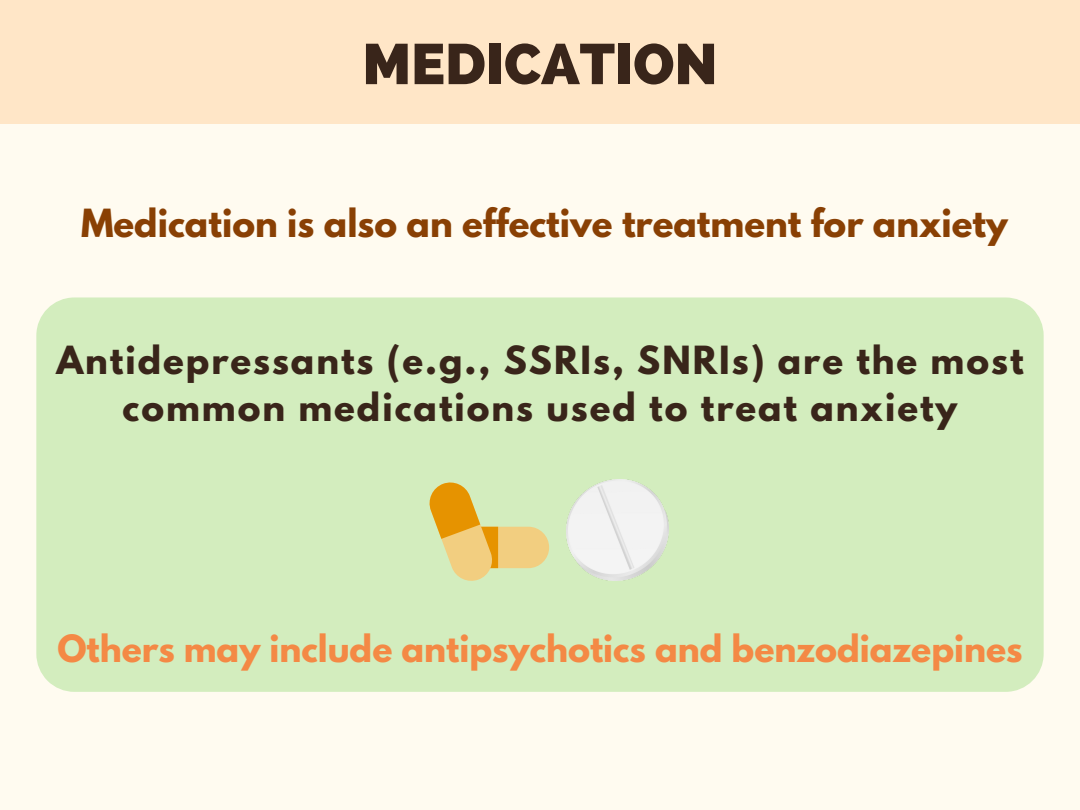
<style>
.page{position:relative;width:1080px;height:810px;background:#fffbf0}
.page>*{position:absolute;margin:0;border:0;box-sizing:border-box;transform-origin:0 0}
.t1{font:800 56.94px "Raleway";color:#39251a}
.t2{font:700 34.38px/47.4px "League Spartan";letter-spacing:.055em;color:#39251a;text-align:center}
.t3{font:700 34.38px "League Spartan";color:#894004}
.t4{font:700 33.31px "League Spartan";color:#f48945}
</style>
<div class="page">
<div style="left:0;top:0;width:1080px;height:124px;background:#ffe6c7"></div>
<div style="left:36px;top:297px;width:1008px;height:395px;background:#d3edbe"></div>
<div style="left:447px;top:527px;width:102px;height:41px;background:#f2ce80;border-radius:21px"></div>
<svg style="left:427px;top:480px;width:71px;height:103px"></svg>
<img style="left:566px;top:480px;width:103px;height:101px">
<p class="t1" style="left:362px;top:31px;width:357px">MEDICATION</p>
<p class="t3" style="left:81px;top:206px;width:928px">Medication is also an effective treatment for anxiety</p>
<p class="t2" style="left:56px;top:341px;width:969px">Antidepressants (e.g., SSRIs, SNRIs) are the most common medications used to treat anxiety</p>
<p class="t4" style="left:57px;top:632px;width:967px">Others may include antipsychotics and benzodiazepines</p>
</div>
